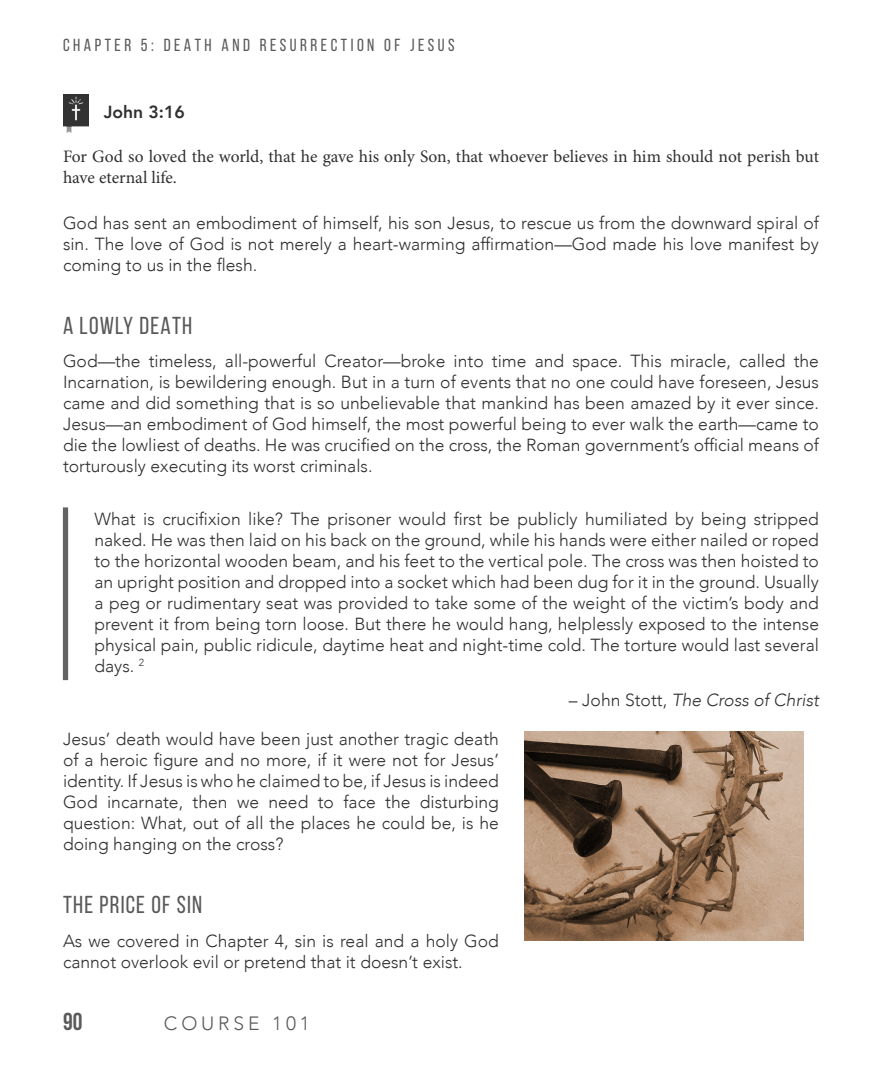
<style>
.page{position:relative;width:882px;height:1071px;background:#fff}
.page>*{position:absolute;margin:0;border:0;box-sizing:border-box;transform-origin:0 0}
.t1{font:24.5px "Bebas Neue";letter-spacing:.05em;color:#595959}
.t2{font:700 24.5px "Bebas Neue";color:#595a59}
.t3{font:300 19.25px "Avenir";letter-spacing:.2em;color:#595a59}
.Body_Text{font:300 17.5px/21px "Avenir";color:#312f30;text-align:justify}
.Quote__Long{font:300 17.5px/21px "Avenir";color:#312f30;text-align:justify}
.Bible_Passage__Long{font:17.5px/21px "Minion Pro";letter-spacing:-.005em;color:#312f30}
.t4{font:17.5px "Bebas Neue";letter-spacing:.2em;color:#595a59}
.Quote_Credit{font:italic 300 17.5px "Avenir";color:#312f30}
.Bible_Reference__Sho{font:800 17.5px "Avenir";color:#312f30}
.s1{font-style:normal}
</style>
<div class="page">
<div style="left:63px;top:507px;width:5px;height:173px;background:#636366"></div>
<img style="left:63px;top:94px;width:25px;height:39px">
<img style="left:524px;top:731px;width:280px;height:209px">
<p class="t4" style="left:63px;top:35px;width:393px">CHAPTER 5: DEATH AND RESURRECTION OF JESUS</p>
<p class="Bible_Reference__Sho" style="left:104px;top:98px;width:82px">John 3:16</p>
<p class="Bible_Passage__Long" style="left:63px;top:146px;width:758px">For God so loved the world, that he gave his only Son, that whoever believes in him should not perish but have eternal life.</p>
<p class="Body_Text" style="left:63px;top:212px;width:758px">God has sent an embodiment of himself, his son Jesus, to rescue us from the downward spiral of sin. The love of God is not merely a heart-warming affirmation—God made his love manifest by coming to us in the flesh.</p>
<p class="t1" style="left:63px;top:312px;width:131px">A LOWLY DEATH</p>
<p class="Body_Text" style="left:63px;top:351px;width:758px">God—the timeless, all-powerful Creator—broke into time and space. This miracle, called the Incarnation, is bewildering enough. But in a turn of events that no one could have foreseen, Jesus came and did something that is so unbelievable that mankind has been amazed by it ever since.<br>Jesus—an embodiment of God himself, the most powerful being to ever walk the earth—came to die the lowliest of deaths. He was crucified on the cross, the Roman government’s official means of torturously executing its worst criminals.</p>
<p class="Quote__Long" style="left:94px;top:508px;width:726px">What is crucifixion like? The prisoner would first be publicly humiliated by being stripped naked. He was then laid on his back on the ground, while his hands were either nailed or roped to the horizontal wooden beam, and his feet to the vertical pole. The cross was then hoisted to an upright position and dropped into a socket which had been dug for it in the ground. Usually a peg or rudimentary seat was provided to take some of the weight of the victim’s body and prevent it from being torn loose. But there he would hang, helplessly exposed to the intense physical pain, public ridicule, daytime heat and night-time cold. The torture would last several days. <sup>2</sup></p>
<p class="Quote_Credit" style="left:569px;top:689px;width:252px"><span class="s1">– John Stott,</span> The Cross of Christ</p>
<p class="Body_Text" style="left:63px;top:729px;width:437px">Jesus’ death would have been just another tragic death of a heroic figure and no more, if it were not for Jesus’ identity. If Jesus is who he claimed to be, if Jesus is indeed God incarnate, then we need to face the disturbing question: What, out of all the places he could be, is he doing hanging on the cross?</p>
<p class="t1" style="left:63px;top:892px;width:141px">THE PRICE OF SIN</p>
<p class="Body_Text" style="left:63px;top:931px;width:437px">As we covered in Chapter 4, sin is real and a holy God cannot overlook evil or pretend that it doesn’t exist.</p>
<h1 class="t2" style="left:63px;top:1008px;width:21px">90</h1>
<p class="t3" style="left:164px;top:1012px;width:147px">COURSE 101</p>
</div>
